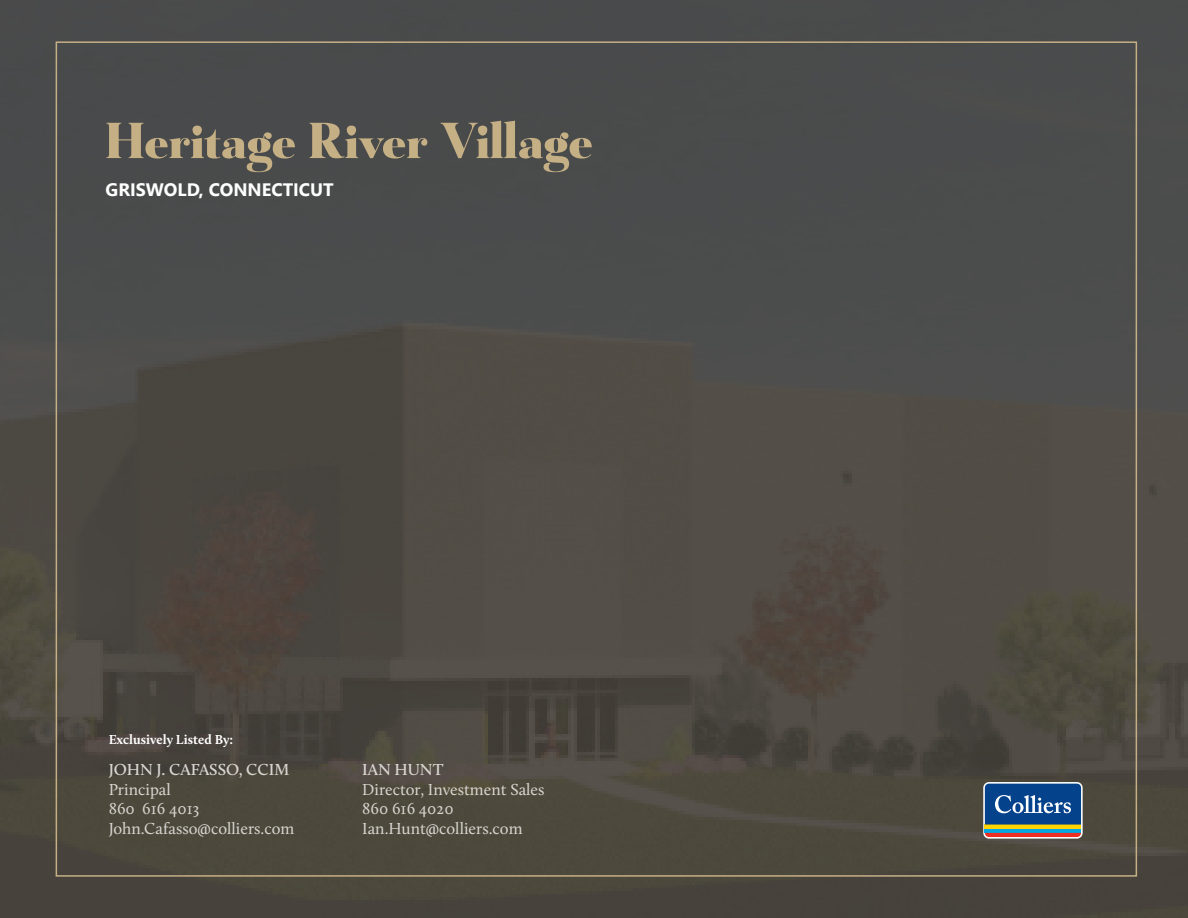
<style>
.page{position:relative;width:1188px;height:918px;background:#fff}
.page>*{position:absolute;margin:0;border:0;box-sizing:border-box;transform-origin:0 0}
.t1{font:900 52.5px "Mr Gabe";color:#c5af85}
.t2{font:700 18px "Nirmala Text";color:#fff}
.t3{font:16.5px/19.8px "Calluna";color:#d9d5d1}
.t4{font:600 16.5px/19.8px "Calluna";color:#d9d5d1}
.t5{font:700 13.5px "Calluna";color:#fff}
.s1{font-weight:400}
.s2{font-weight:600}
</style>
<div class="page">
<div style="left:0;top:0;width:1188px;height:918px;background:linear-gradient(to right,#4b4944,#4f4d48)"></div>
<svg style="left:983px;top:782px;width:100px;height:57px"></svg>
<svg style="left:985px;top:829px;width:96px;height:4px"></svg>
<hr style="left:985px;top:825px;width:96px;height:4px;background:#fed503">
<svg style="left:985px;top:833px;width:96px;height:4px"></svg>
<svg style="left:985px;top:784px;width:96px;height:41px;background:#225896"></svg>
<p class="t1" style="left:106px;top:112px;width:489px">Heritage River Village</p>
<p class="t2" style="left:106px;top:175px;width:230px">GRISWOLD, CONNECTICUT</p>
<p class="t5" style="left:109px;top:731px;width:126px">Exclusively Listed By:</p>
<p class="t4" style="left:109px;top:759px;width:182px">JOHN J. CAFASSO, CCIM<br><span class="s1">Principal</span></p>
<p class="t3" style="left:109px;top:799px;width:92px">860 616 4013</p>
<p class="t3" style="left:109px;top:819px;width:187px">John.Cafasso@colliers.com</p>
<p class="t3" style="left:362px;top:759px;width:184px"><span class="s2">IAN HUNT<br></span>Director, Investment Sales</p>
<p class="t3" style="left:362px;top:799px;width:93px">860 616 4020</p>
<p class="t3" style="left:362px;top:819px;width:162px">Ian.Hunt@colliers.com</p>
</div>
